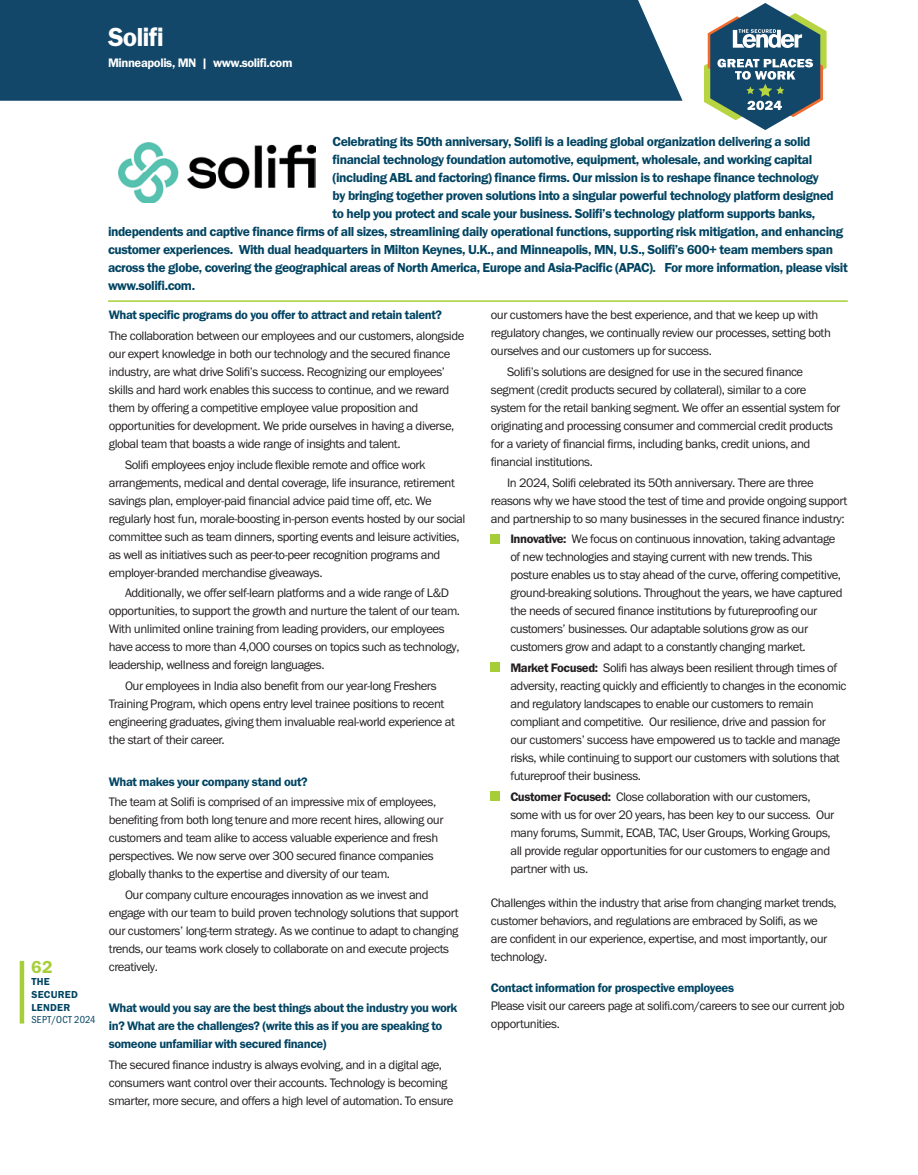
<style>
.page{position:relative;width:918px;height:1175px;background:#fff}
.page>*{position:absolute;margin:0;border:0;box-sizing:border-box;transform-origin:0 0}
.t1{font:600 27px "Franklin Gothic FS";letter-spacing:-.035em;color:#fff}
.t2{font:600 18px "Franklin Gothic FS";color:#a6ce39}
.t3{font:600 13.5px "Franklin Gothic FS";letter-spacing:-.035em;color:#004462}
.t4{font:12.75px/18px "Franklin Gothic FS";letter-spacing:-.035em;color:#231f20}
.t5{font:600 12.75px/18px "Franklin Gothic FS";letter-spacing:-.035em;color:#004462}
.t6{font:600 12.75px "Franklin Gothic FS";letter-spacing:-.035em;color:#fff}
.t7{font:600 10.5px/12.6px "Franklin Gothic FS";letter-spacing:.025em;color:#004462}
.t8{font:condensed 10.5px "Franklin Gothic FS";letter-spacing:.025em;color:#004462}
.s1{font-weight:600}
</style>
<div class="page">
<hr style="left:20px;top:960px;width:4px;height:63px;background:#a6ce39">
<div style="left:0;top:0;width:683px;height:101px;background:#12476a"></div>
<div style="left:491px;top:534px;width:9px;height:9px;background:#a6ce39"></div>
<div style="left:491px;top:663px;width:9px;height:9px;background:#a6ce39"></div>
<div style="left:491px;top:791px;width:9px;height:9px;background:#a6ce39"></div>
<img style="left:119px;top:143px;width:196px;height:60px">
<hr style="left:108px;top:300px;width:740px;height:2px;background:#a6ce39">
<svg style="left:704px;top:3px;width:123px;height:127px"></svg>
<h1 class="t1" style="left:108px;top:22px;width:58px">Solifi</h1>
<p class="t6" style="left:108px;top:56px;width:186px">Minneapolis, MN | www.solifi.com</p>
<h2 class="t2" style="left:31px;top:956px;width:23px">62</h2>
<p class="t7" style="left:31px;top:975px;width:48px">THE<br>SECURED<br>LENDER</p>
<p class="t8" style="left:31px;top:1013px;width:66px">SEPT/OCT 2024</p>
<p class="t3" style="left:333px;top:134px;width:479px">Celebrating its 50th anniversary, Solifi is a leading global organization delivering a solid</p>
<p class="t3" style="left:333px;top:152px;width:481px">financial technology foundation automotive, equipment, wholesale, and working capital</p>
<p class="t3" style="left:333px;top:170px;width:488px">(including ABL and factoring) finance firms. Our mission is to reshape finance technology</p>
<p class="t3" style="left:333px;top:188px;width:503px">by bringing together proven solutions into a singular powerful technology platform designed</p>
<p class="t3" style="left:333px;top:206px;width:484px">to help you protect and scale your business. Solifi’s technology platform supports banks,</p>
<p class="t3" style="left:108px;top:224px;width:737px">independents and captive finance firms of all sizes, streamlining daily operational functions, supporting risk mitigation, and enhancing</p>
<p class="t3" style="left:108px;top:242px;width:727px">customer experiences. With dual headquarters in Milton Keynes, U.K., and Minneapolis, MN, U.S., Solifi’s 600+ team members span</p>
<p class="t3" style="left:108px;top:260px;width:741px">across the globe, covering the geographical areas of North America, Europe and Asia-Pacific (APAC). For more information, please visit</p>
<p class="t3" style="left:108px;top:278px;width:89px">www.solifi.com.</p>
<p class="t5" style="left:109px;top:306px;width:335px">What specific programs do you offer to attract and retain talent?</p>
<p class="t4" style="left:109px;top:327px;width:357px">The collaboration between our employees and our customers, alongside our expert knowledge in both our technology and the secured finance industry, are what drive Solifi’s success. Recognizing our employees’ skills and hard work enables this success to continue, and we reward them by offering a competitive employee value proposition and opportunities for development. We pride ourselves in having a diverse, global team that boasts a wide range of insights and talent.</p>
<p class="t4" style="left:109px;top:455px;width:358px;text-indent:16px">Solifi employees enjoy include flexible remote and office work arrangements, medical and dental coverage, life insurance, retirement savings plan, employer-paid financial advice paid time off, etc. We regularly host fun, morale-boosting in-person events hosted by our social committee such as team dinners, sporting events and leisure activities, as well as initiatives such as peer-to-peer recognition programs and employer-branded merchandise giveaways.</p>
<p class="t4" style="left:109px;top:584px;width:353px;text-indent:16px">Additionally, we offer self-learn platforms and a wide range of L&amp;D opportunities, to support the growth and nurture the talent of our team.<br>With unlimited online training from leading providers, our employees have access to more than 4,000 courses on topics such as technology, leadership, wellness and foreign languages.</p>
<p class="t4" style="left:109px;top:677px;width:348px;text-indent:16px">Our employees in India also benefit from our year-long Freshers Training Program, which opens entry level trainee positions to recent engineering graduates, giving them invaluable real-world experience at the start of their career.</p>
<p class="t5" style="left:109px;top:772px;width:200px">What makes your company stand out?</p>
<p class="t4" style="left:109px;top:793px;width:336px">The team at Solifi is comprised of an impressive mix of employees, benefiting from both long tenure and more recent hires, allowing our customers and team alike to access valuable experience and fresh perspectives. We now serve over 300 secured finance companies globally thanks to the expertise and diversity of our team.</p>
<p class="t4" style="left:109px;top:886px;width:351px;text-indent:16px">Our company culture encourages innovation as we invest and engage with our team to build proven technology solutions that support our customers’ long-term strategy. As we continue to adapt to changing trends, our teams work closely to collaborate on and execute projects creatively.</p>
<p class="t5" style="left:109px;top:999px;width:350px">What would you say are the best things about the industry you work in? What are the challenges? (write this as if you are speaking to someone unfamiliar with secured finance)</p>
<p class="t4" style="left:109px;top:1056px;width:346px">The secured finance industry is always evolving, and in a digital age, consumers want control over their accounts. Technology is becoming smarter, more secure, and offers a high level of automation. To ensure</p>
<p class="t4" style="left:491px;top:306px;width:342px">our customers have the best experience, and that we keep up with regulatory changes, we continually review our processes, setting both ourselves and our customers up for success.</p>
<p class="t4" style="left:491px;top:363px;width:351px;text-indent:16px">Solifi’s solutions are designed for use in the secured finance segment (credit products secured by collateral), similar to a core system for the retail banking segment. We offer an essential system for originating and processing consumer and commercial credit products for a variety of financial firms, including banks, credit unions, and financial institutions.</p>
<p class="t4" style="left:491px;top:473px;width:358px;text-indent:16px">In 2024, Solifi celebrated its 50th anniversary. There are three reasons why we have stood the test of time and provide ongoing support and partnership to so many businesses in the secured finance industry:</p>
<p class="t4" style="left:510px;top:530px;width:334px"><span class="s1">Innovative:</span> We focus on continuous innovation, taking advantage of new technologies and staying current with new trends. This posture enables us to stay ahead of the curve, offering competitive, ground-breaking solutions. Throughout the years, we have captured the needs of secured finance institutions by futureproofing our customers’ businesses. Our adaptable solutions grow as our customers grow and adapt to a constantly changing market.</p>
<p class="t4" style="left:510px;top:659px;width:338px"><span class="s1">Market Focused:</span> Solifi has always been resilient through times of adversity, reacting quickly and efficiently to changes in the economic and regulatory landscapes to enable our customers to remain compliant and competitive. Our resilience, drive and passion for<br>our customers’ success have empowered us to tackle and manage risks, while continuing to support our customers with solutions that futureproof their business.</p>
<p class="t4" style="left:510px;top:787px;width:326px"><span class="s1">Customer Focused:</span> Close collaboration with our customers, some with us for over 20 years, has been key to our success. Our many forums, Summit, ECAB, TAC, User Groups, Working Groups, all provide regular opportunities for our customers to engage and partner with us.</p>
<p class="t4" style="left:491px;top:893px;width:347px">Challenges within the industry that arise from changing market trends, customer behaviors, and regulations are embraced by Solifi, as we are confident in our experience, expertise, and most importantly, our technology.</p>
<p class="t5" style="left:491px;top:978px;width:245px">Contact information for prospective employees</p>
<p class="t4" style="left:491px;top:996px;width:355px">Please visit our careers page at solifi.com/careers to see our current job opportunities.</p>
</div>
